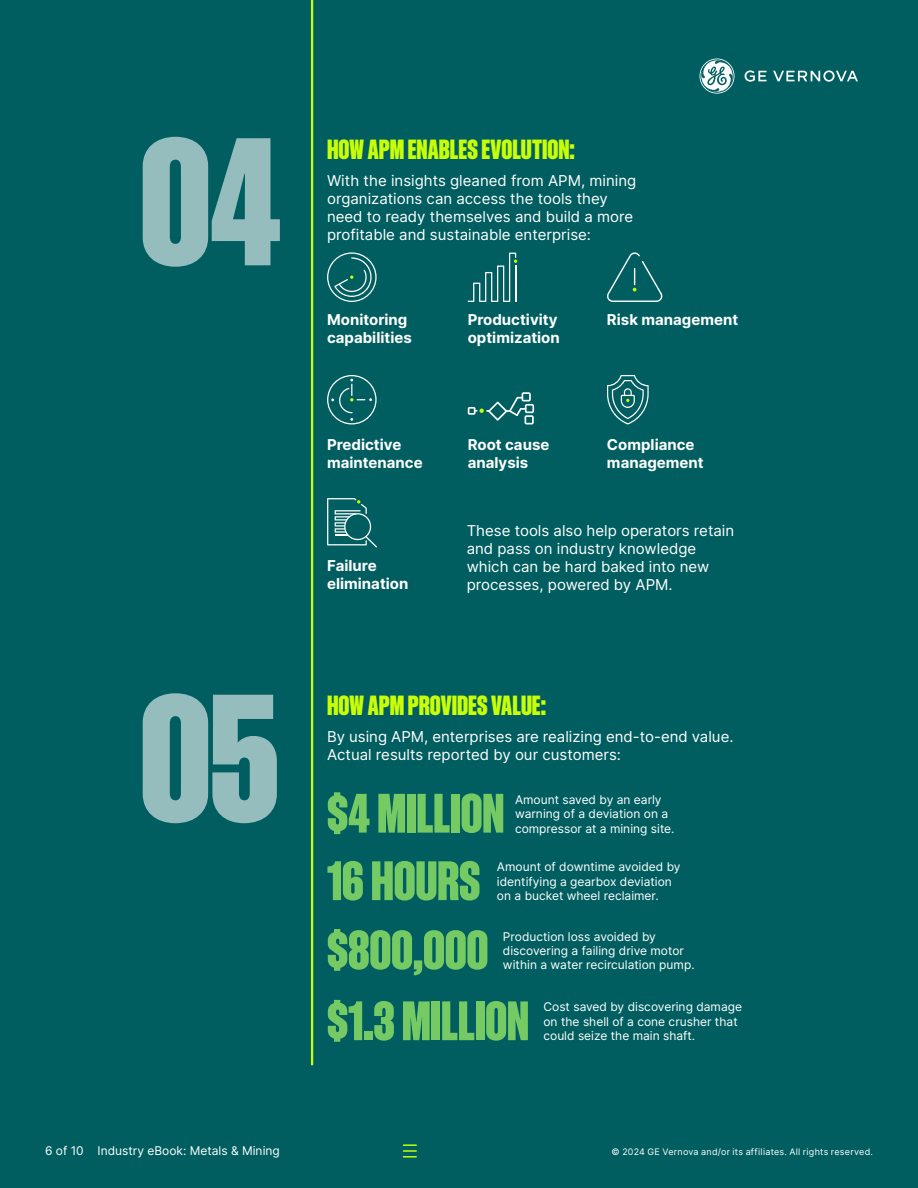
<style>
.page{position:relative;width:918px;height:1188px;background:#005e60}
.page>*{position:absolute;margin:0;border:0;box-sizing:border-box;transform-origin:0 0}
.t1{font:800 177px "Sons Condensed";color:#96bdbd}
.t2{font:800 54px/69.2px "Sons Condensed";letter-spacing:-.005em;color:#75ca64}
.t3{font:800 27px "Sons Condensed";color:#c8ff08}
.t4{font:15px/18px "Inter";color:#fff}
.t5{font:700 15px/18px "Inter";color:#fff}
.t6{font:12px/14.4px "Inter";color:#fff}
.t7{font:9px "Inter";letter-spacing:.03em;color:#fff}
</style>
<div class="page">
<hr style="left:311px;top:0;width:2px;height:1065px;background:#c8ff08">
<svg style="left:327px;top:252px;width:50px;height:50px"></svg>
<svg style="left:468px;top:253px;width:49px;height:49px"></svg>
<svg style="left:607px;top:375px;width:42px;height:49px"></svg>
<svg style="left:327px;top:375px;width:50px;height:49px"></svg>
<svg style="left:468px;top:392px;width:66px;height:32px"></svg>
<svg style="left:327px;top:498px;width:50px;height:50px"></svg>
<svg style="left:607px;top:252px;width:56px;height:50px"></svg>
<svg style="left:404px;top:1144px;width:12px;height:14px"></svg>
<svg style="left:700px;top:59px;width:158px;height:35px"></svg>
<h1 class="t1" style="left:139px;top:105px;width:144px">04</h1>
<h1 class="t1" style="left:139px;top:661px;width:142px">05</h1>
<h3 class="t3" style="left:327px;top:134px;width:249px">HOW APM ENABLES EVOLUTION:</h3>
<p class="t4" style="left:327px;top:171px;width:311px">With the insights gleaned from APM, mining organizations can access the tools they need to ready themselves and build a more</p>
<p class="t4" style="left:327px;top:225px;width:265px">profitable and sustainable enterprise:</p>
<p class="t5" style="left:327px;top:311px;width:86px">Monitoring capabilities</p>
<p class="t5" style="left:468px;top:311px;width:94px">Productivity optimization</p>
<p class="t5" style="left:607px;top:311px;width:133px">Risk management</p>
<p class="t5" style="left:327px;top:435px;width:97px">Predictive maintenance</p>
<p class="t5" style="left:468px;top:435px;width:83px">Root cause analysis</p>
<p class="t5" style="left:607px;top:435px;width:98px">Compliance management</p>
<p class="t5" style="left:327px;top:556px;width:83px">Failure elimination</p>
<p class="t4" style="left:467px;top:521px;width:269px">These tools also help operators retain and pass on industry knowledge which can be hard baked into new processes, powered by APM.</p>
<h3 class="t3" style="left:327px;top:691px;width:221px">HOW APM PROVIDES VALUE:</h3>
<p class="t4" style="left:327px;top:728px;width:408px">By using APM, enterprises are realizing end-to-end value.<br>Actual results reported by our customers:</p>
<h2 class="t2" style="left:327px;top:778px;width:204px">$4 MILLION<br>16 HOURS $800,000 $1.3 MILLION</h2>
<p class="t6" style="left:515px;top:792px;width:161px">Amount saved by an early warning of a deviation on a compressor at a mining site.</p>
<p class="t6" style="left:497px;top:859px;width:185px">Amount of downtime avoided by identifying a gearbox deviation on a bucket wheel reclaimer.</p>
<p class="t6" style="left:503px;top:929px;width:193px">Production loss avoided by discovering a failing drive motor within a water recirculation pump.</p>
<p class="t6" style="left:543px;top:1000px;width:200px">Cost saved by discovering damage on the shell of a cone crusher that could seize the main shaft.</p>
<p class="t6" style="left:45px;top:1143px;width:236px">6 of 10 Industry eBook: Metals &amp; Mining</p>
<p class="t7" style="left:612px;top:1146px;width:263px">© 2024 GE Vernova and/or its affiliates. All rights reserved.</p>
</div>
